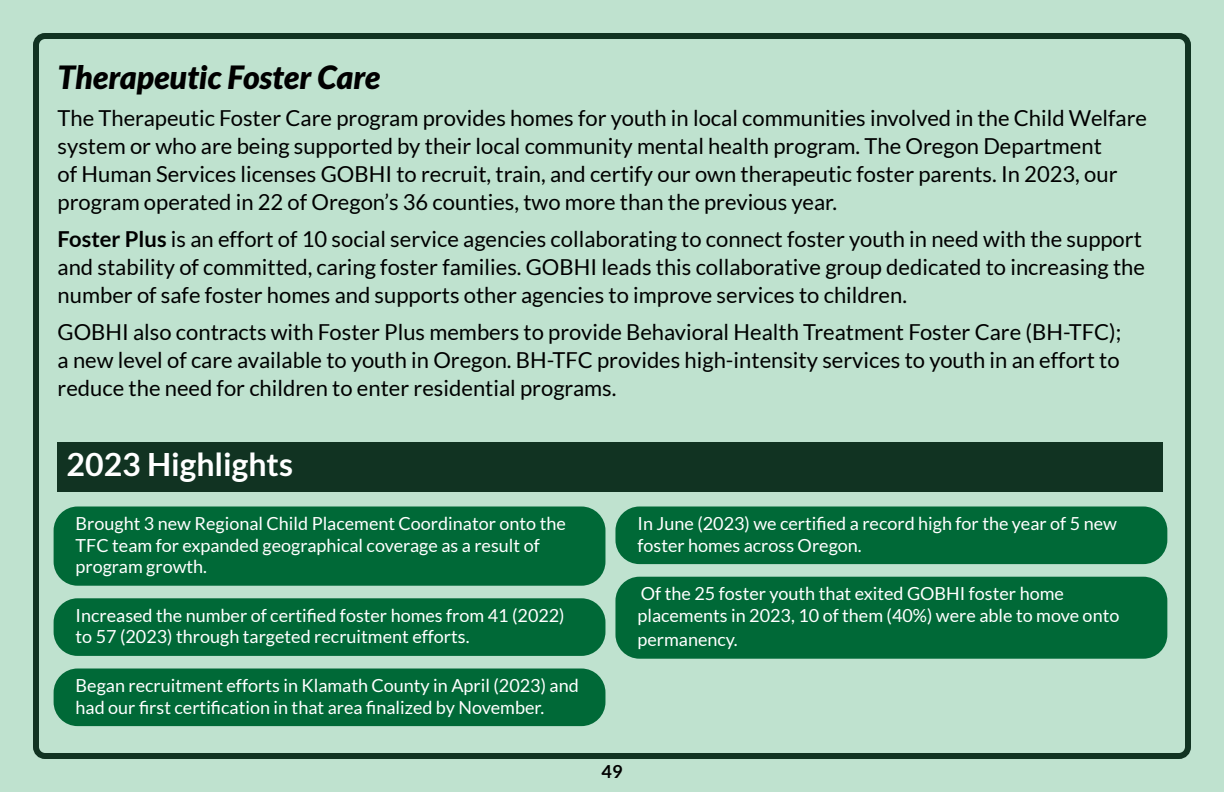
<style>
.page{position:relative;width:1224px;height:792px;background:#bfe2cf}
.page>*{position:absolute;margin:0;border:0;box-sizing:border-box;transform-origin:0 0}
.H2_black{font:italic 900 32px "Lato";color:#000}
.program_highlights_heading{font:700 32px "Lato";color:#fff}
.Main_text_1{font:22px/28px "Lato";color:#000}
.program_highlight_item{font:18px/21.6px "Lato";color:#fff}
.t1{font:700 18px "Lato";color:#000}
.s1{font-weight:700}
</style>
<div class="page">
<div style="left:33px;top:33px;width:1158px;height:726px;border:6px solid #132;border-radius:9px"></div>
<div style="left:58px;top:442px;width:1105px;height:50px;background:#132"></div>
<div style="left:54px;top:507px;width:551px;height:79px;background:#006937;border-radius:24px"></div>
<div style="left:54px;top:598px;width:551px;height:58px;background:#006937;border-radius:24px"></div>
<div style="left:54px;top:669px;width:551px;height:57px;background:#006937;border-radius:24px"></div>
<div style="left:615px;top:507px;width:552px;height:57px;background:#006937;border-radius:24px"></div>
<div style="left:615px;top:577px;width:552px;height:82px;background:#006937;border-radius:24px"></div>
<p class="H2_black" style="left:58px;top:59px;width:324px">Therapeutic Foster Care</p>
<p class="Main_text_1" style="left:58px;top:104px;width:1091px">The Therapeutic Foster Care program provides homes for youth in local communities involved in the Child Welfare system or who are being supported by their local community mental health program. The Oregon Department<br>of Human Services licenses GOBHI to recruit, train, and certify our own therapeutic foster parents. In 2023, our program operated in 22 of Oregon’s 36 counties, two more than the previous year.</p>
<p class="Main_text_1" style="left:58px;top:225px;width:1089px"><span class="s1">Foster Plus</span> is an effort of 10 social service agencies collaborating to connect foster youth in need with the support and stability of committed, caring foster families. GOBHI leads this collaborative group dedicated to increasing the number of safe foster homes and supports other agencies to improve services to children.</p>
<p class="Main_text_1" style="left:58px;top:318px;width:1065px;text-align:justify">GOBHI also contracts with Foster Plus members to provide Behavioral Health Treatment Foster Care (BH-TFC); a new level of care available to youth in Oregon. BH-TFC provides high-intensity services to youth in an effort to reduce the need for children to enter residential programs.</p>
<p class="program_highlights_heading" style="left:67px;top:446px;width:228px">2023 Highlights</p>
<p class="program_highlight_item" style="left:76px;top:513px;width:492px">Brought 3 new Regional Child Placement Coordinator onto the<br>TFC team for expanded geographical coverage as a result of program growth.</p>
<p class="program_highlight_item" style="left:76px;top:604px;width:491px">Increased the number of certified foster homes from 41 (2022) to 57 (2023) through targeted recruitment efforts.</p>
<p class="program_highlight_item" style="left:76px;top:675px;width:505px">Began recruitment efforts in Klamath County in April (2023) and had our first certification in that area finalized by November.</p>
<p class="program_highlight_item" style="left:637px;top:513px;width:481px">In June (2023) we certified a record high for the year of 5 new foster homes across Oregon.</p>
<p class="program_highlight_item" style="left:637px;top:583px;width:483px">Of the 25 foster youth that exited GOBHI foster home placements in 2023, 10 of them (40%) were able to move onto</p>
<p class="program_highlight_item" style="left:637px;top:628px;width:102px">permanency.</p>
<p class="t1" style="left:602px;top:762px;width:22px">49</p>
</div>
